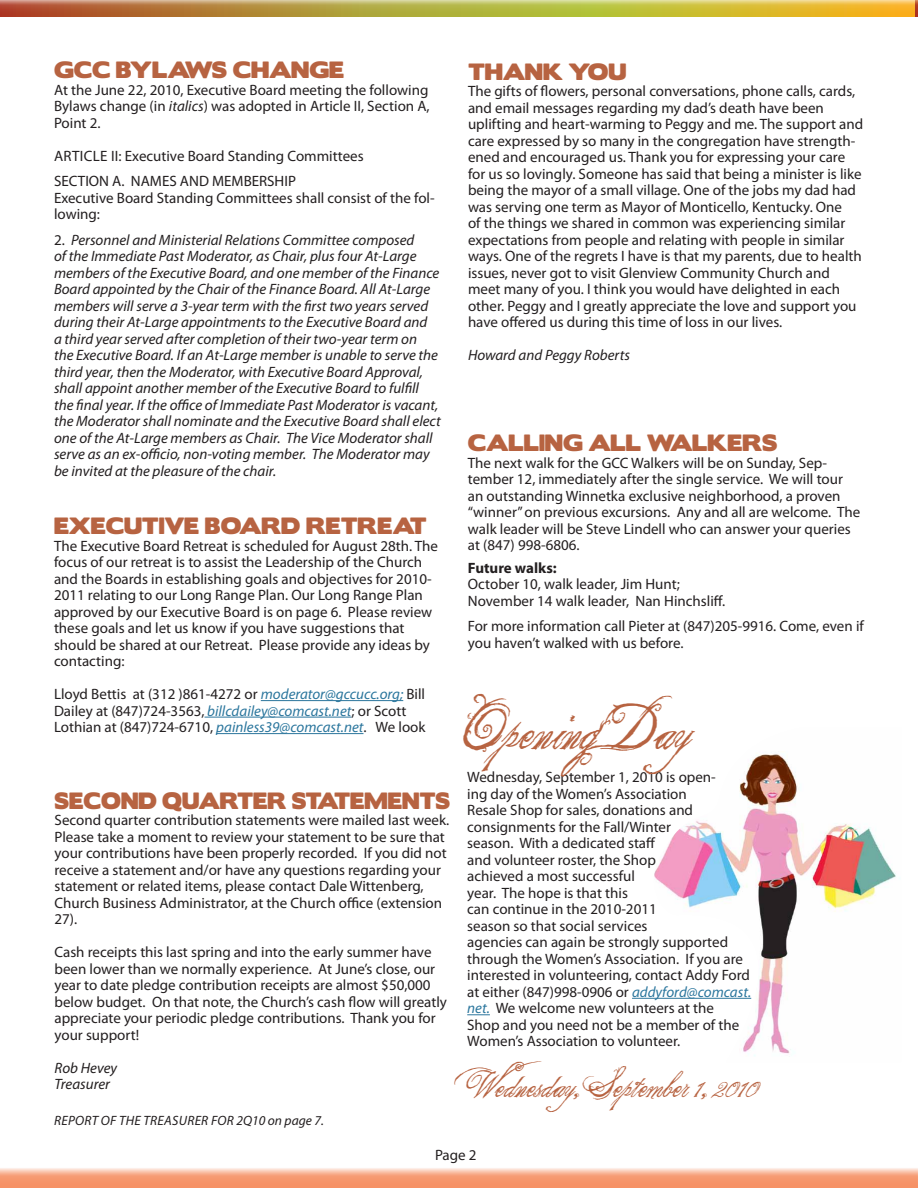
<style>
.page{position:relative;width:918px;height:1188px;background:#fff}
.page>*{position:absolute;margin:0;border:0;box-sizing:border-box;transform-origin:0 0}
.t1{font:30px "the King&Queenfont";color:#b76341}
.t2{font:21px "Boris Black Bloxx";color:#b76341}
.t3{font:21px "Boris Black Bloxx";color:#b76341;scale:.96 1}
.t4{font:18px "the King&Queenfont";color:#b76341}
.t5{font:15px/16.5px "Myriad Pro";color:#231f20}
.t6{font:italic 15px/16.5px "Myriad Pro";color:#231f20}
.t7{font:700 15px "Myriad Pro";color:#231f20}
.t8{font:italic 13.5px "Myriad Pro";letter-spacing:.02em;color:#231f20}
.s1{font-style:italic}
.s2{font-style:normal}
.s3{font-style:italic;color:#2b769d}
</style>
<div class="page">
<svg style="left:0;top:0;width:915px;height:16px;background:#c5a647"></svg>
<svg style="left:915px;top:0;width:3px;height:16px"></svg>
<svg style="left:0;top:1168px;width:916px;height:20px;background:#f7a784"></svg>
<svg style="left:917px;top:1168px;width:1px;height:20px"></svg>
<hr style="left:261px;top:700px;width:142px;height:1px;background:#2b769d">
<hr style="left:205px;top:717px;width:146px;height:1px;background:#2b769d">
<hr style="left:216px;top:733px;width:148px;height:1px;background:#2b769d">
<hr style="left:632px;top:998px;width:119px;height:1px;background:#2b769d">
<svg style="left:467px;top:1015px;width:23px;height:1px"></svg>
<img style="left:652px;top:754px;width:248px;height:302px">
<p class="t2" style="left:54px;top:54px;width:292px">GCC BYLAWS CHANGE</p>
<p class="t5" style="left:54px;top:81px;width:377px;text-align:justify">At the June 22, 2010, Executive Board meeting the following Bylaws change (in <span class="s1">italics</span>) was adopted in Article II, Section A, Point 2.</p>
<p class="t5" style="left:54px;top:143px;width:311px;line-height:25.5px">ARTICLE II: Executive Board Standing Committees<br>SECTION A. NAMES AND MEMBERSHIP</p>
<p class="t5" style="left:54px;top:189px;width:382px">Executive Board Standing Committees shall consist of the fol&shy;lowing:</p>
<p class="t6" style="left:54px;top:231px;width:388px"><span class="s2">2.</span> Personnel and Ministerial Relations Committee composed<br>of the Immediate Past Moderator, as Chair, plus four At-Large members of the Executive Board, and one member of the Finance Board appointed by the Chair of the Finance Board. All At-Large members will serve a 3-year term with the first two years served during their At-Large appointments to the Executive Board and<br>a third year served after completion of their two-year term on<br>the Executive Board. If an At-Large member is unable to serve the third year, then the Moderator, with Executive Board Approval, shall appoint another member of the Executive Board to fulfill the final year. If the office of Immediate Past Moderator is vacant, the Moderator shall nominate and the Executive Board shall elect one of the At-Large members as Chair. The Vice Moderator shall serve as an ex-officio, non-voting member. The Moderator may be invited at the pleasure of the chair.</p>
<p class="t2" style="left:468px;top:56px;width:160px">THANK YOU</p>
<p class="t5" style="left:468px;top:83px;width:397px">The gifts of flowers, personal conversations, phone calls, cards, and email messages regarding my dad’s death have been uplifting and heart-warming to Peggy and me. The support and care expressed by so many in the congregation have strength&shy;ened and encouraged us. Thank you for expressing your care for us so lovingly. Someone has said that being a minister is like being the mayor of a small village. One of the jobs my dad had was serving one term as Mayor of Monticello, Kentucky. One<br>of the things we shared in common was experiencing similar expectations from people and relating with people in similar ways. One of the regrets I have is that my parents, due to health issues, never got to visit Glenview Community Church and meet many of you. I think you would have delighted in each other. Peggy and I greatly appreciate the love and support you have offered us during this time of loss in our lives.</p>
<p class="t6" style="left:468px;top:347px;width:164px">Howard and Peggy Roberts</p>
<p class="t2" style="left:468px;top:427px;width:311px">CALLING ALL WALKERS</p>
<p class="t5" style="left:468px;top:454px;width:394px">The next walk for the GCC Walkers will be on Sunday, Sep&shy;tember 12, immediately after the single service. We will tour an outstanding Winnetka exclusive neighborhood, a proven “winner” on previous excursions. Any and all are welcome. The walk leader will be Steve Lindell who can answer your queries at (847) 998-6806.</p>
<p class="t7" style="left:468px;top:558px;width:90px">Future walks:</p>
<p class="t5" style="left:468px;top:576px;width:213px">October 10, walk leader, Jim Hunt;</p>
<p class="t5" style="left:468px;top:592px;width:259px">November 14 walk leader, Nan Hinchsliff.</p>
<p class="t5" style="left:468px;top:618px;width:397px">For more information call Pieter at (847)205-9916. Come, even if you haven’t walked with us before.</p>
<p class="t2" style="left:54px;top:510px;width:374px">EXECUTIVE BOARD RETREAT</p>
<p class="t5" style="left:54px;top:537px;width:386px">The Executive Board Retreat is scheduled for August 28th. The focus of our retreat is to assist the Leadership of the Church and the Boards in establishing goals and objectives for 2010- 2011 relating to our Long Range Plan. Our Long Range Plan approved by our Executive Board is on page 6. Please review these goals and let us know if you have suggestions that should be shared at our Retreat. Please provide any ideas by contacting:</p>
<p class="t5" style="left:54px;top:686px;width:373px">Lloyd Bettis at (312 )861-4272 or <span class="s3">moderator@gccucc.org;</span> Bill<br>Dailey at (847)724-3563, <span class="s3">billcdailey@comcast.net</span>; or Scott<br>Lothian at (847)724-6710, <span class="s3">painless39@comcast.net</span>. We look</p>
<p class="t1" style="left:464px;top:721px;width:263px">OpeningDay</p>
<p class="t5" style="left:467px;top:769px;width:285px">Wednesday, September 1, 2010 is open-<br>ing day of the Women’s Association<br>Resale Shop for sales, donations and consignments for the Fall/Winter<br>season. With a dedicated staff<br>and volunteer roster, the Shop<br>achieved a most successful<br>year. The hope is that this<br>can continue in the 2010-2011<br>season so that social services<br>agencies can again be strongly supported through the Women’s Association. If you are interested in volunteering, contact Addy Ford at either (847)998-0906 or <span class="s3">addyford@comcast. net.</span> We welcome new volunteers at the<br>Shop and you need not be a member of the Women’s Association to volunteer.</p>
<p class="t4" style="left:458px;top:1080px;width:301px">Wednesday, September 1, 2010</p>
<p class="t3" style="left:55px;top:784px;width:414px">SECOND QUARTER STATEMENTS</p>
<p class="t5" style="left:55px;top:812px;width:396px">Second quarter contribution statements were mailed last week.<br>Please take a moment to review your statement to be sure that your contributions have been properly recorded. If you did not receive a statement and/or have any questions regarding your statement or related items, please contact Dale Wittenberg, Church Business Administrator, at the Church office (extension 27).</p>
<p class="t5" style="left:55px;top:944px;width:394px">Cash receipts this last spring and into the early summer have been lower than we normally experience. At June’s close, our year to date pledge contribution receipts are almost $50,000 below budget. On that note, the Church’s cash flow will greatly appreciate your periodic pledge contributions. Thank you for your support!</p>
<p class="t6" style="left:55px;top:1059px;width:64px">Rob Hevey</p>
<p class="t6" style="left:55px;top:1076px;width:57px">Treasurer</p>
<p class="t8" style="left:54px;top:1112px;width:271px">REPORT OF THE TREASURER FOR 2Q10 on page 7.</p>
<p class="t5" style="left:435px;top:1146px;width:43px">Page 2</p>
</div>
